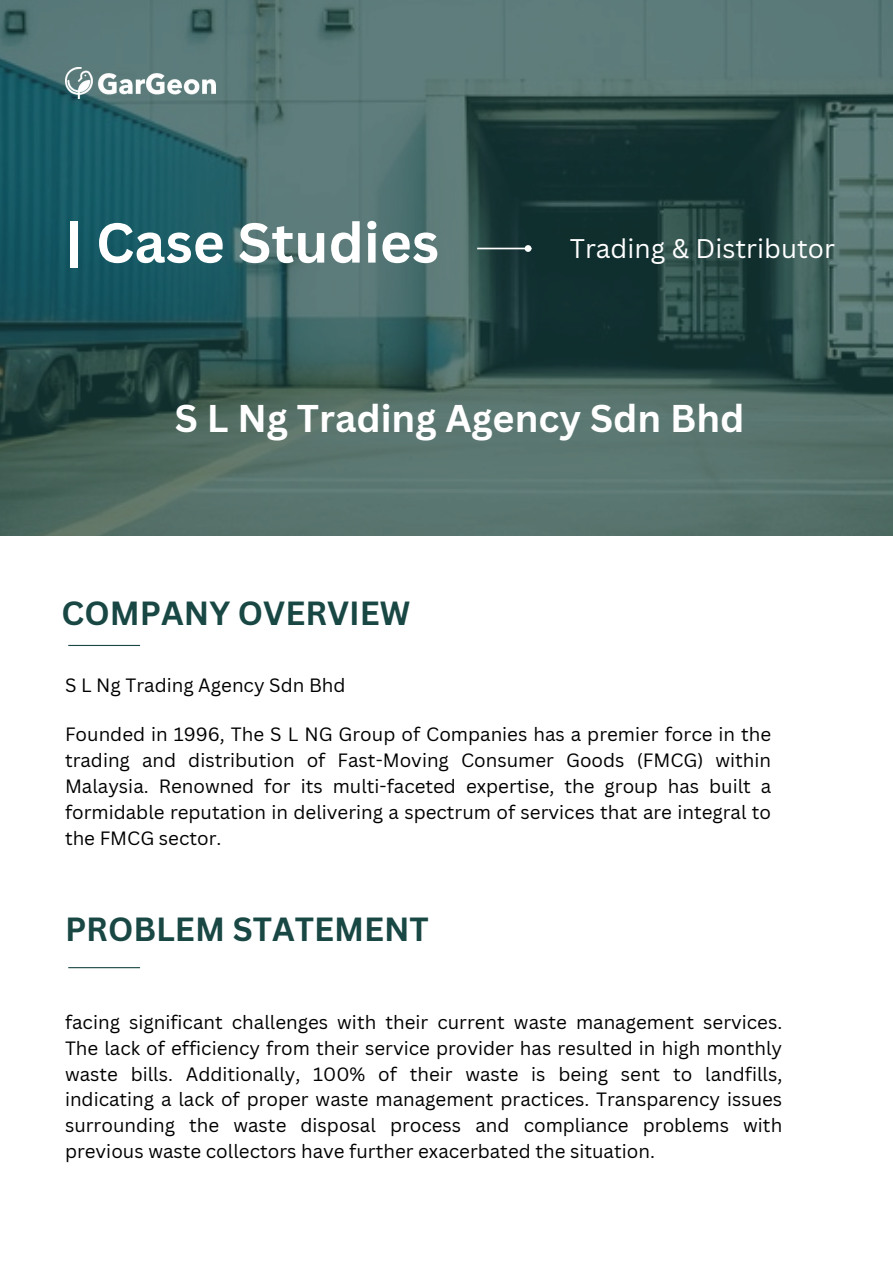
<style>
.page{position:relative;width:893px;height:1263px;background:#fff}
.page>*{position:absolute;margin:0;border:0;box-sizing:border-box;transform-origin:0 0}
.t1{font:700 54.82px "Canva Sans";color:#fff}
.t2{font:700 37.65px "Canva Sans";color:#fff}
.t3{font:700 32.62px "Canva Sans";color:#184744}
.t4{font:26.25px "Canva Sans";color:#fff}
.t5{font:18.75px/25.9px "Canva Sans";color:#000;text-align:justify}
</style>
<div class="page">
<svg style="left:0;top:0;width:892px;height:535px;background:#3f6260"></svg>
<hr style="left:477px;top:248px;width:48px;height:1px;background:#fff">
<div style="left:525px;top:245px;width:6px;height:7px;border:2px solid #fff;border-radius:50%"></div>
<hr style="left:68px;top:645px;width:72px;height:1px;background:#184744">
<img style="left:65px;top:67px;width:150px;height:32px">
<hr style="left:68px;top:967px;width:72px;height:1px;background:#184744">
<p class="t1" style="left:65px;top:204px;width:375px">| Case Studies</p>
<h1 class="t4" style="left:570px;top:230px;width:267px">Trading &amp; Distributor</h1>
<h4 class="t2" style="left:175px;top:392px;width:571px">S L Ng Trading Agency Sdn Bhd</h4>
<h2 class="t3" style="left:62px;top:590px;width:350px">COMPANY OVERVIEW</h2>
<p class="t5" style="left:65px;top:671px;width:282px">S L Ng Trading Agency Sdn Bhd</p>
<p class="t5" style="left:65px;top:721px;width:708px">Founded in 1996, The S L NG Group of Companies has a premier force in the trading and distribution of Fast-Moving Consumer Goods (FMCG) within Malaysia. Renowned for its multi-faceted expertise, the group has built a formidable reputation in delivering a spectrum of services that are integral to the FMCG sector.</p>
<h3 class="t3" style="left:65px;top:906px;width:365px">PROBLEM STATEMENT</h3>
<p class="t5" style="left:65px;top:1008px;width:719px">facing significant challenges with their current waste management services.<br>The lack of efficiency from their service provider has resulted in high monthly waste bills. Additionally, 100% of their waste is being sent to landfills, indicating a lack of proper waste management practices. Transparency issues surrounding the waste disposal process and compliance problems with previous waste collectors have further exacerbated the situation.</p>
</div>
